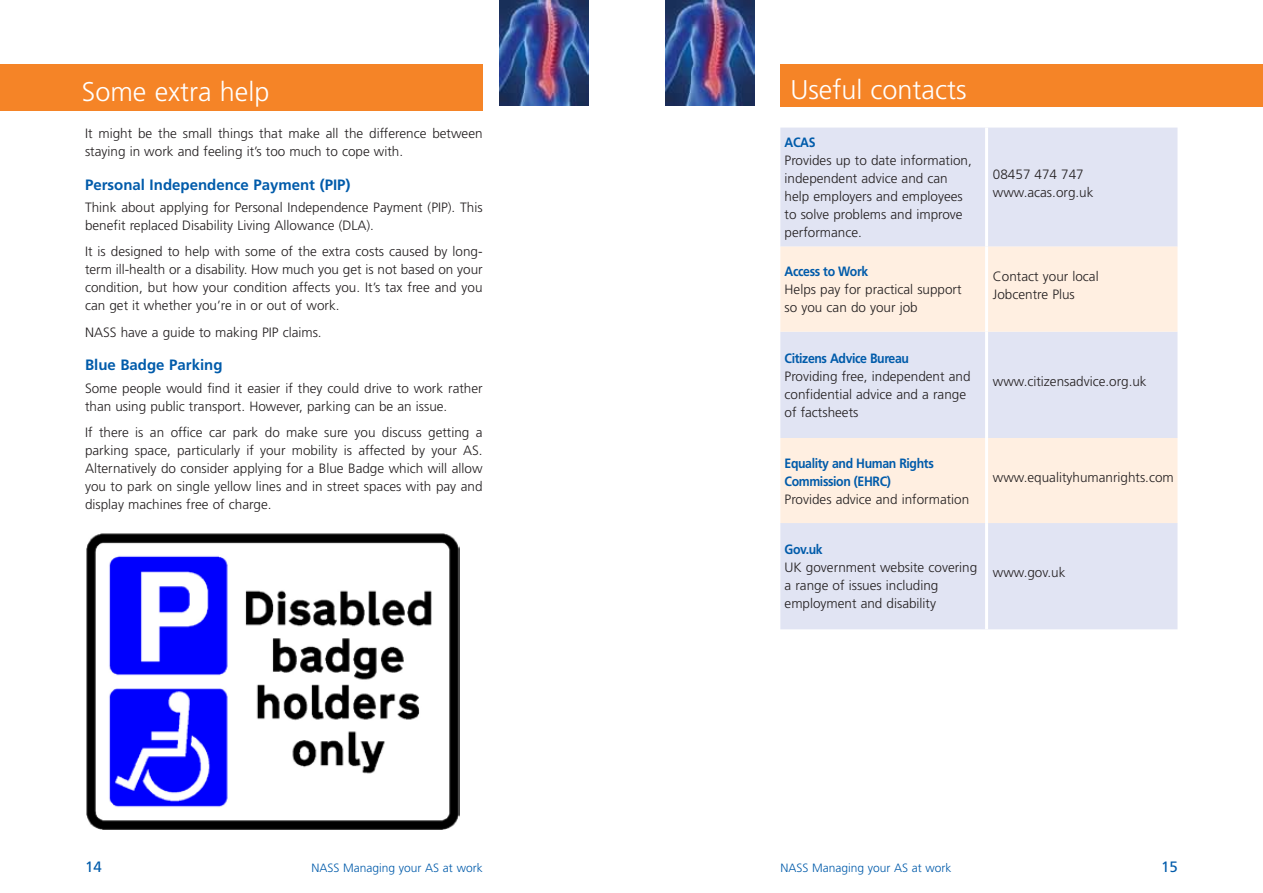
<style>
.page{position:relative;width:1263px;height:893px;background:#fff}
.page>*{position:absolute;margin:0;border:0;box-sizing:border-box;transform-origin:0 0}
.t1{font:300 27px "Frutiger";color:#fff}
.t2{font:700 15px "Frutiger";color:#005baa}
.t3{font:15px "Frutiger";color:#005baa}
.t4{font:300 13.5px/18px "Frutiger";color:#231f20}
.t5{font:700 13.5px/18px "Frutiger";letter-spacing:-.03em;color:#005baa;scale:.91 1}
.t6{font:300 12px "Frutiger";color:#005baa}
</style>
<div class="page">
<img style="left:86px;top:533px;width:373px;height:296px">
<div style="left:780px;top:128px;width:397px;height:501px;background:#e1e4f3"></div>
<svg style="left:780px;top:247px;width:397px;height:276px;background:#f3eae7"></svg>
<hr style="left:985px;top:128px;width:3px;height:119px;background:#fff">
<hr style="left:985px;top:247px;width:3px;height:85px;background:#fff">
<hr style="left:985px;top:332px;width:3px;height:106px;background:#fff">
<hr style="left:985px;top:438px;width:3px;height:85px;background:#fff">
<hr style="left:985px;top:523px;width:3px;height:106px;background:#fff">
<div style="left:0;top:64px;width:483px;height:47px;background:#f58427"></div>
<img style="left:500px;top:0;width:89px;height:106px">
<div style="left:780px;top:64px;width:483px;height:42px;background:#f58427"></div>
<img style="left:665px;top:0;width:90px;height:106px">
<h1 class="t1" style="left:82px;top:77px;width:189px">Some extra help</h1>
<p class="t4" style="left:85px;top:124px;width:399px">It might be the small things that make all the difference between staying in work and feeling it’s too much to cope with.</p>
<p class="t2" style="left:85px;top:176px;width:267px">Personal Independence Payment (PIP)</p>
<p class="t4" style="left:85px;top:198px;width:399px">Think about applying for Personal Independence Payment (PIP). This benefit replaced Disability Living Allowance (DLA).</p>
<p class="t4" style="left:85px;top:243px;width:399px;text-align:justify">It is designed to help with some of the extra costs caused by long&shy;term ill-health or a disability. How much you get is not based on your condition, but how your condition affects you. It’s tax free and you can get it whether you’re in or out of work.</p>
<p class="t4" style="left:85px;top:323px;width:238px">NASS have a guide to making PIP claims.</p>
<p class="t2" style="left:85px;top:356px;width:139px">Blue Badge Parking</p>
<p class="t4" style="left:85px;top:379px;width:399px">Some people would find it easier if they could drive to work rather than using public transport. However, parking can be an issue.</p>
<p class="t4" style="left:85px;top:423px;width:399px;text-align:justify">If there is an office car park do make sure you discuss getting a parking space, particularly if your mobility is affected by your AS.<br>Alternatively do consider applying for a Blue Badge which will allow you to park on single yellow lines and in street spaces with pay and display machines free of charge.</p>
<p class="t3" style="left:85px;top:858px;width:18px">14</p>
<p class="t6" style="left:312px;top:861px;width:173px">NASS Managing your AS at work</p>
<h1 class="t1" style="left:790px;top:75px;width:178px">Useful contacts</h1>
<p class="t5" style="left:784px;top:134px;width:36px">ACAS</p>
<p class="t4" style="left:784px;top:152px;width:189px">Provides up to date information, independent advice and can help employers and employees to solve problems and improve performance.</p>
<p class="t5" style="left:784px;top:263px;width:93px">Access to Work</p>
<p class="t4" style="left:784px;top:281px;width:179px">Helps pay for practical support so you can do your job</p>
<p class="t4" style="left:993px;top:165px;width:102px">08457 474 747 www.acas.org.uk</p>
<p class="t4" style="left:993px;top:267px;width:107px">Contact your local<br>Jobcentre Plus</p>
<p class="t5" style="left:784px;top:349px;width:138px">Citizens Advice Bureau</p>
<p class="t4" style="left:784px;top:367px;width:187px">Providing free, independent and confidential advice and a range of factsheets</p>
<p class="t4" style="left:993px;top:372px;width:155px">www.citizensadvice.org.uk</p>
<p class="t5" style="left:784px;top:454px;width:165px">Equality and Human Rights<br>Commission (EHRC)</p>
<p class="t4" style="left:784px;top:490px;width:186px">Provides advice and information</p>
<p class="t4" style="left:993px;top:468px;width:182px">www.equalityhumanrights.com</p>
<p class="t5" style="left:784px;top:541px;width:43px">Gov.uk</p>
<p class="t4" style="left:784px;top:559px;width:194px">UK government website covering a range of issues including employment and disability</p>
<p class="t4" style="left:993px;top:563px;width:74px">www.gov.uk</p>
<p class="t6" style="left:780px;top:861px;width:173px">NASS Managing your AS at work</p>
<p class="t3" style="left:1161px;top:858px;width:18px">15</p>
</div>
